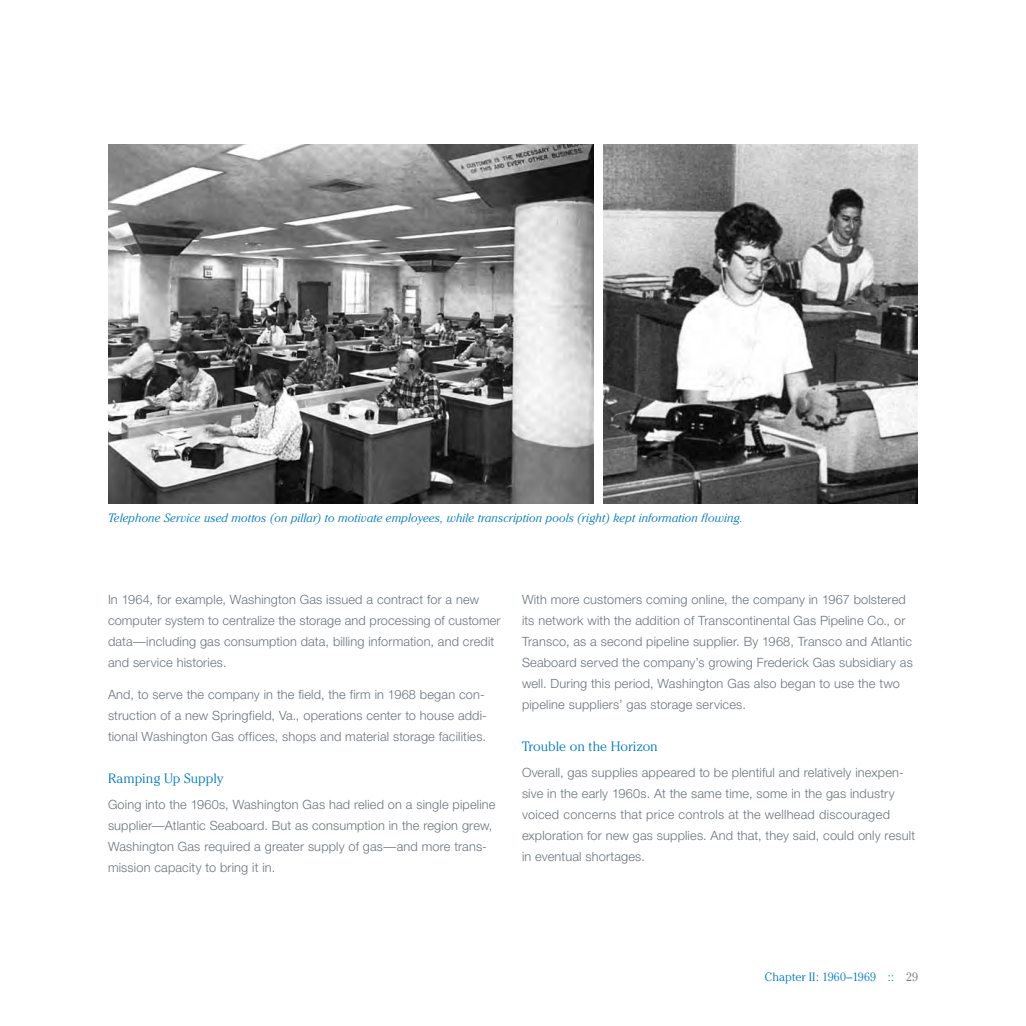
<style>
.page{position:relative;width:1026px;height:1026px;background:#fff}
.page>*{position:absolute;margin:0;border:0;box-sizing:border-box;transform-origin:0 0}
.t1{font:300 13.5px "Cheltenham";letter-spacing:-.005em;color:#0079c1}
.t2{font:300 12.75px/21px "Helvetica Neue";letter-spacing:.015em;color:#6a747b}
.t3{font:italic 300 12px "Cheltenham";letter-spacing:.01em;color:#0079c1}
.t4{font:300 12px "Cheltenham";letter-spacing:.005em;color:#0079c1}
.s1{color:#6a747b}
</style>
<div class="page">
<img style="left:603px;top:144px;width:315px;height:360px">
<img style="left:108px;top:144px;width:486px;height:360px">
<p class="t3" style="left:108px;top:511px;width:637px">Telephone Service used mottos (on pillar) to motivate employees, while transcription pools (right) kept information flowing.</p>
<p class="t2" style="left:108px;top:589px;width:394px">In 1964, for example, Washington Gas issued a contract for a new computer system to centralize the storage and processing of customer data—including gas consumption data, billing information, and credit and service histories.</p>
<p class="t2" style="left:108px;top:683px;width:380px">And, to serve the company in the field, the firm in 1968 began con&shy;struction of a new Springfield, Va., operations center to house addi&shy;tional Washington Gas offices, shops and material storage facilities.</p>
<p class="t1" style="left:108px;top:770px;width:117px">Ramping Up Supply</p>
<p class="t2" style="left:108px;top:793px;width:389px">Going into the 1960s, Washington Gas had relied on a single pipeline supplier—Atlantic Seaboard. But as consumption in the region grew, Washington Gas required a greater supply of gas—and more trans&shy;mission capacity to bring it in.</p>
<p class="t2" style="left:522px;top:589px;width:392px">With more customers coming online, the company in 1967 bolstered its network with the addition of Transcontinental Gas Pipeline Co., or Transco, as a second pipeline supplier. By 1968, Transco and Atlantic Seaboard served the company’s growing Frederick Gas subsidiary as well. During this period, Washington Gas also began to use the two pipeline suppliers’ gas storage services.</p>
<p class="t1" style="left:522px;top:739px;width:137px">Trouble on the Horizon</p>
<p class="t2" style="left:522px;top:762px;width:395px">Overall, gas supplies appeared to be plentiful and relatively inexpen&shy;sive in the early 1960s. At the same time, some in the gas industry voiced concerns that price controls at the wellhead discouraged exploration for new gas supplies. And that, they said, could only result in eventual shortages.</p>
<p class="t4" style="left:765px;top:970px;width:155px">Chapter II: 1960–1969 :: <span class="s1">29</span></p>
</div>
